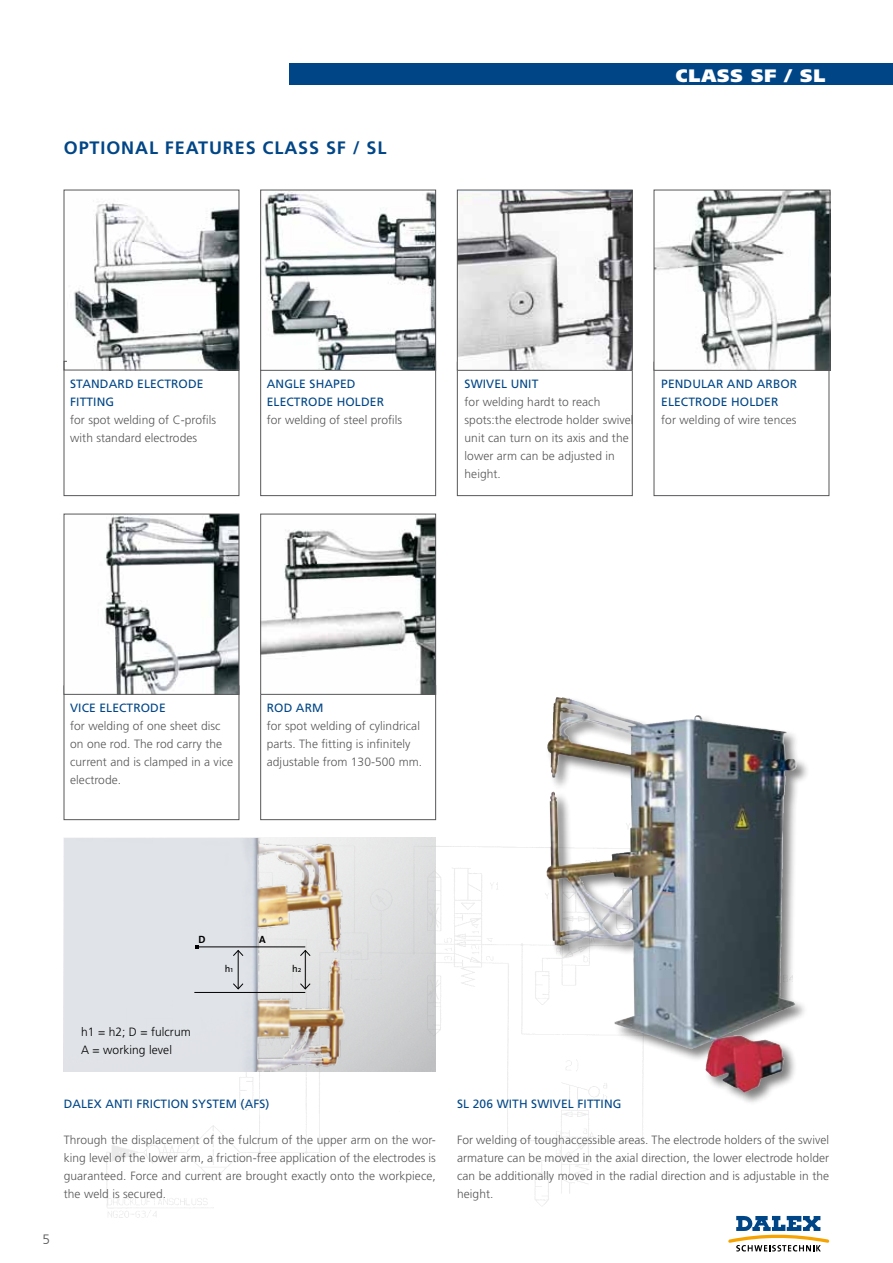
<style>
.page{position:relative;width:893px;height:1263px;background:#fff}
.page>*{position:absolute;margin:0;border:0;box-sizing:border-box;transform-origin:0 0}
.t1{font:700 18px "Frutiger LT Std";color:#004687}
.t2{font:900 18px "Frutiger LT Std";letter-spacing:.05em;color:#fff}
.t3{font:300 13.5px "Frutiger LT";color:#58585a}
.t4{font:300 12px/18px "Frutiger LT Std";letter-spacing:.005em;color:#58585a}
.t5{font:12px/18px "Frutiger LT Std";letter-spacing:.01em;color:#004687}
.t6{font:300 12px/18px "Frutiger LT Std";letter-spacing:.005em;color:#000}
.t7{font:700 10.5px "The Sans";color:#000}
.t8{font:9.75px "The Sans";color:#000}
.s1{font-size:7.5px}
</style>
<div class="page">
<div style="left:289px;top:64px;width:604px;height:21px;background:#004687"></div>
<svg style="left:728px;top:1216px;width:101px;height:35px"></svg>
<div style="left:260px;top:685px;width:176px;height:135px;background:#fff;border:1px solid #58585a"></div>
<div style="left:64px;top:686px;width:175px;height:134px;background:#fff;border:1px solid #58585a"></div>
<div style="left:654px;top:362px;width:175px;height:134px;background:#fff;border:1px solid #58585a"></div>
<div style="left:457px;top:362px;width:175px;height:134px;background:#fff;border:1px solid #58585a"></div>
<div style="left:260px;top:361px;width:176px;height:135px;background:#fff;border:1px solid #58585a"></div>
<div style="left:64px;top:361px;width:175px;height:135px;background:#fff;border:1px solid #58585a"></div>
<img style="left:64px;top:838px;width:301px;height:234px">
<hr style="left:197px;top:946px;width:108px;height:1px;background:#000">
<hr style="left:194px;top:992px;width:111px;height:1px;background:#000">
<hr style="left:305px;top:950px;width:1px;height:39px;background:#000">
<svg style="left:299px;top:949px;width:12px;height:8px"></svg>
<svg style="left:299px;top:983px;width:12px;height:7px"></svg>
<hr style="left:238px;top:950px;width:1px;height:39px;background:#000">
<svg style="left:232px;top:949px;width:12px;height:8px"></svg>
<svg style="left:232px;top:983px;width:12px;height:7px"></svg>
<img style="left:67px;top:203px;width:170px;height:165px">
<div style="left:64px;top:190px;width:175px;height:180px;border:1px solid #58585a"></div>
<img style="left:262px;top:192px;width:172px;height:177px">
<div style="left:260px;top:190px;width:176px;height:181px;border:1px solid #58585a"></div>
<img style="left:66px;top:516px;width:171px;height:177px">
<div style="left:64px;top:514px;width:175px;height:181px;border:1px solid #58585a"></div>
<img style="left:262px;top:517px;width:172px;height:176px">
<div style="left:260px;top:514px;width:176px;height:181px;border:1px solid #58585a"></div>
<img style="left:656px;top:192px;width:172px;height:177px">
<div style="left:654px;top:190px;width:176px;height:181px;border:1px solid #58585a"></div>
<img style="left:459px;top:192px;width:171px;height:177px">
<div style="left:457px;top:190px;width:175px;height:181px;border:1px solid #58585a"></div>
<div style="left:545px;top:696px;width:266px;height:411px;background:#000;opacity:.5"></div>
<img style="left:547px;top:699px;width:85px;height:166px">
<h1 class="t1" style="left:64px;top:137px;width:13px">OPTIONAL</h1>
<h1 class="t1" style="left:165px;top:137px;width:12px">FEAT</h1>
<h1 class="t1" style="left:209px;top:137px;width:26px">URES</h1>
<h1 class="t1" style="left:263px;top:137px;width:12px">CLASS</h1>
<h1 class="t1" style="left:326px;top:137px;width:62px">SF / SL</h1>
<h1 class="t2" style="left:676px;top:64px;width:151px">CLASS SF / SL</h1>
<p class="t5" style="left:70px;top:375px;width:135px">STANDARD ELECTRODE<br>FITTING</p>
<p class="t4" style="left:70px;top:411px;width:148px">for spot welding of C-profils with standard electrodes</p>
<p class="t5" style="left:267px;top:375px;width:119px">ANGLE SHAPED<br>ELECTRODE HOLDER</p>
<p class="t4" style="left:267px;top:411px;width:137px">for welding of steel profils</p>
<p class="t5" style="left:465px;top:375px;width:26px">SWIVEL</p>
<p class="t5" style="left:511px;top:375px;width:16px">UNIT</p>
<p class="t4" style="left:465px;top:393px;width:171px">for welding hardt to reach spots:the electrode holder swivel unit can turn on its axis and the lower arm can be adjusted in height.</p>
<p class="t5" style="left:661px;top:375px;width:138px">PENDU LAR AND ARBOR<br>ELECTRODE HOLDER</p>
<p class="t4" style="left:661px;top:411px;width:137px">for welding of wire tences</p>
<p class="t5" style="left:70px;top:699px;width:97px">VICE ELECTRODE</p>
<p class="t4" style="left:70px;top:717px;width:164px">for welding of one sheet disc on one rod. The rod carry the current and is clamped in a vice electrode.</p>
<p class="t5" style="left:267px;top:699px;width:58px">ROD ARM</p>
<p class="t4" style="left:267px;top:717px;width:157px">for spot welding of cylindrical parts. The fitting is infinitely adjustable from 130-500 mm.</p>
<p class="t7" style="left:198px;top:930px;width:9px">D</p>
<p class="t7" style="left:259px;top:930px;width:8px">A</p>
<p class="t8" style="left:225px;top:961px;width:10px">h<span class="s1">1</span></p>
<p class="t8" style="left:292px;top:961px;width:11px">h<span class="s1">2</span></p>
<p class="t6" style="left:81px;top:1023px;width:111px">h1 = h2; D = fulcrum<br>A = working level</p>
<p class="t3" style="left:43px;top:1232px;width:9px">5</p>
<p class="t5" style="left:64px;top:1095px;width:57px">DALEX ANTI</p>
<p class="t5" style="left:136px;top:1095px;width:14px">FRICTION</p>
<p class="t5" style="left:192px;top:1095px;width:23px">SYSTEM</p>
<p class="t5" style="left:241px;top:1095px;width:30px">(AFS)</p>
<p class="t4" style="left:64px;top:1131px;width:374px;text-align:justify">Through the displacement of the fulcrum of the upper arm on the wor&shy;king level of the lower arm, a friction-free application of the electrodes is guaranteed. Force and current are brought exactly onto the workpiece, the weld is secured.</p>
<p class="t5" style="left:457px;top:1095px;width:59px">SL 206 WITH</p>
<p class="t5" style="left:531px;top:1095px;width:26px">SWIVEL</p>
<p class="t5" style="left:577px;top:1095px;width:8px">FITTING</p>
<p class="t4" style="left:457px;top:1131px;width:374px;text-align:justify">For welding of toughaccessible areas. The electrode holders of the swivel armature can be moved in the axial direction, the lower electrode holder can be additionally moved in the radial direction and is adjustable in the height.</p>
</div>
